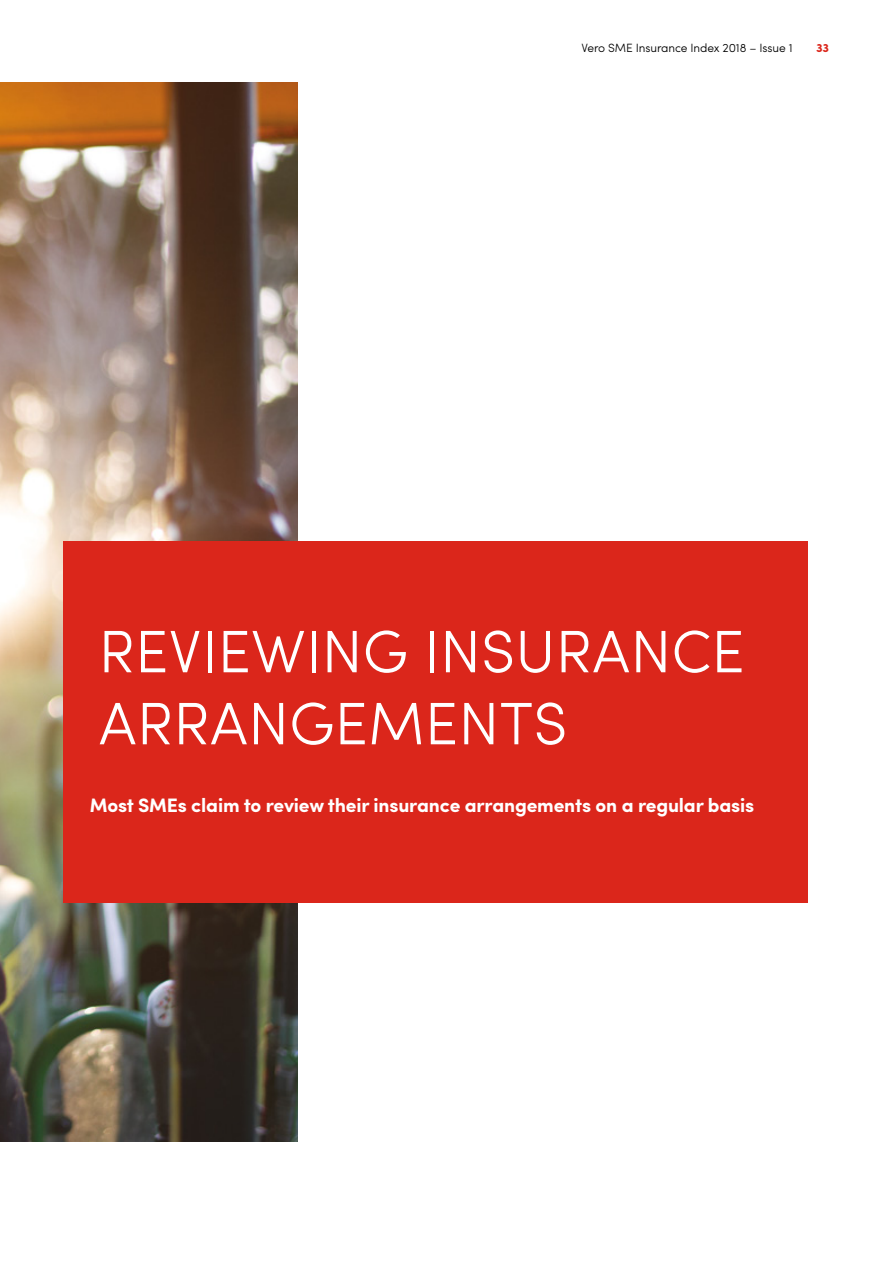
<style>
.page{position:relative;width:893px;height:1263px;background:#fff}
.page>*{position:absolute;margin:0;border:0;box-sizing:border-box;transform-origin:0 0}
.t1{font:300 60px/72px "Sofia Pro";color:#fff}
.t2{font:700 19.5px "Sofia Pro";letter-spacing:-.01em;color:#fff}
.t3{font:300 12px "Sofia Pro";letter-spacing:-.01em;color:#000}
.t4{font:700 12px "Sofia Pro";color:#db261b}
</style>
<div class="page">
<img style="left:0;top:83px;width:298px;height:1059px">
<div style="left:64px;top:541px;width:744px;height:362px;background:#db261b"></div>
<p class="t3" style="left:582px;top:39px;width:212px">Vero SME Insurance Index 2018 – Issue 1</p>
<p class="t4" style="left:816px;top:38px;width:15px">33</p>
<h1 class="t1" style="left:99px;top:611px;width:648px">REVIEWING INSURANCE<br>ARRANGEMENTS</h1>
<p class="t2" style="left:90px;top:791px;width:666px">Most SMEs claim to review their insurance arrangements on a regular basis</p>
</div>
